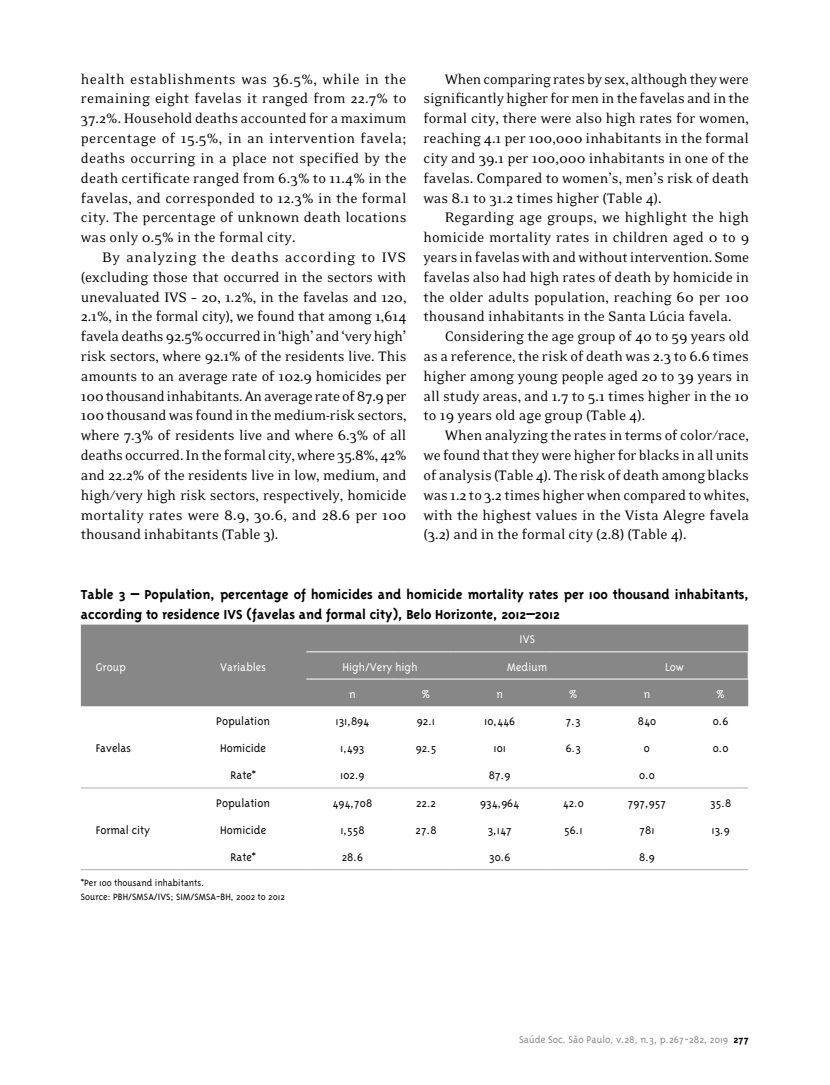
<style>
.page{position:relative;width:830px;height:1085px;background:#fff}
.page>*{position:absolute;margin:0;border:0;box-sizing:border-box;transform-origin:0 0}
.t1{font:15.75px/19.8px "Eidetic Neo";color:#000;text-align:justify}
.t2{font:700 15px/19.8px "Triplex";color:#000}
.t3{font:300 12.75px "Triplex";color:#000}
.t4{font:300 12.75px "Triplex";color:#fff}
.t5{font:300 11.25px "Triplex";color:#878787}
.t6{font:300 10.5px/13.5px "Triplex";color:#000}
.s1{font-weight:700;color:#000}
</style>
<div class="page">
<div style="left:81px;top:624px;width:666px;height:82px;background:#878787"></div>
<hr style="left:81px;top:787px;width:99px;height:1px;background:#abb3ab">
<hr style="left:180px;top:787px;width:126px;height:1px;background:#abb3ab">
<hr style="left:306px;top:787px;width:92px;height:1px;background:#abb3ab">
<hr style="left:398px;top:787px;width:55px;height:1px;background:#abb3ab">
<hr style="left:453px;top:787px;width:92px;height:1px;background:#abb3ab">
<hr style="left:545px;top:787px;width:55px;height:1px;background:#abb3ab">
<hr style="left:600px;top:787px;width:92px;height:1px;background:#abb3ab">
<hr style="left:692px;top:787px;width:55px;height:1px;background:#abb3ab">
<hr style="left:81px;top:869px;width:99px;height:1px;background:#abb3ab">
<hr style="left:180px;top:869px;width:126px;height:1px;background:#abb3ab">
<hr style="left:306px;top:869px;width:92px;height:1px;background:#abb3ab">
<hr style="left:398px;top:869px;width:55px;height:1px;background:#abb3ab">
<hr style="left:453px;top:869px;width:92px;height:1px;background:#abb3ab">
<hr style="left:545px;top:869px;width:55px;height:1px;background:#abb3ab">
<hr style="left:600px;top:869px;width:92px;height:1px;background:#abb3ab">
<hr style="left:692px;top:869px;width:55px;height:1px;background:#abb3ab">
<hr style="left:306px;top:651px;width:92px;height:1px;background:#fff">
<hr style="left:398px;top:651px;width:55px;height:1px;background:#fff">
<hr style="left:453px;top:651px;width:92px;height:1px;background:#fff">
<hr style="left:545px;top:651px;width:55px;height:1px;background:#fff">
<hr style="left:600px;top:651px;width:92px;height:1px;background:#fff">
<hr style="left:692px;top:651px;width:56px;height:1px;background:#fff">
<svg style="left:747px;top:652px;width:1px;height:26px"></svg>
<hr style="left:306px;top:678px;width:92px;height:1px;background:#fff">
<hr style="left:398px;top:678px;width:55px;height:1px;background:#fff">
<hr style="left:453px;top:678px;width:92px;height:1px;background:#fff">
<hr style="left:545px;top:678px;width:55px;height:1px;background:#fff">
<hr style="left:600px;top:678px;width:92px;height:1px;background:#fff">
<hr style="left:692px;top:678px;width:56px;height:1px;background:#fff">
<p class="t1" style="left:81px;top:69px;width:327px">health establishments was 36.5%, while in the remaining eight favelas it ranged from 22.7% to 37.2%. Household deaths accounted for a maximum percentage of 15.5%, in an intervention favela; deaths occurring in a place not specified by the death certificate ranged from 6.3% to 11.4% in the favelas, and corresponded to 12.3% in the formal city. The percentage of unknown death locations was only 0.5% in the formal city.</p>
<p class="t1" style="left:81px;top:248px;width:327px;text-indent:21px">By analyzing the deaths according to IVS (excluding those that occurred in the sectors with unevaluated IVS – 20, 1.2%, in the favelas and 120, 2.1%, in the formal city), we found that among 1,614 favela deaths 92.5% occurred in ‘high’ and ‘very high’ risk sectors, where 92.1% of the residents live. This amounts to an average rate of 102.9 homicides per 100 thousand inhabitants. An average rate of 87.9 per 100 thousand was found in the medium-risk sectors, where 7.3% of residents live and where 6.3% of all deaths occurred. In the formal city, where 35.8%, 42% and 22.2% of the residents live in low, medium, and high/very high risk sectors, respectively, homicide mortality rates were 8.9, 30.6, and 28.6 per 100 thousand inhabitants (Table 3).</p>
<p class="t1" style="left:423px;top:69px;width:327px;text-indent:21px">When comparing rates by sex, although they were significantly higherformen in the favelas and in the formal city, there were also high rates for women, reaching 4.1 per 100,000 inhabitants in the formal city and 39.1 per 100,000 inhabitants in one of the favelas. Compared to women’s, men’s risk of death was 8.1 to 31.2 times higher (Table 4).</p>
<p class="t1" style="left:423px;top:208px;width:327px;text-indent:21px">Regarding age groups, we highlight the high homicide mortality rates in children aged 0 to 9 years in favelas with and without intervention. Some favelas also had high rates of death by homicide in the older adults population, reaching 60 per 100 thousand inhabitants in the Santa Lúcia favela.</p>
<p class="t1" style="left:423px;top:327px;width:327px;text-indent:21px">Considering the age group of 40 to 59 years old as a reference, the risk of death was 2.3 to 6.6 times higher among young people aged 20 to 39 years in all study areas, and 1.7 to 5.1 times higher in the 10 to 19 years old age group (Table 4).</p>
<p class="t1" style="left:423px;top:426px;width:327px;text-indent:21px">When analyzing the rates in terms of color/race, we found that they were higher for blacks in all units of analysis (Table 4). The risk of death among blacks was 1.2 to 3.2 times higher when compared to whites, with the highest values in the Vista Alegre favela (3.2) and in the formal city (2.8) (Table 4).</p>
<p class="t2" style="left:81px;top:584px;width:669px">Table 3 – Population, percentage of homicides and homicide mortality rates per 100 thousand inhabitants, according to residence IVS (favelas and formal city), Belo Horizonte, 2012–2012</p>
<p class="t4" style="left:96px;top:659px;width:32px">Group</p>
<p class="t4" style="left:220px;top:659px;width:47px">Variables</p>
<p class="t4" style="left:519px;top:632px;width:17px">IVS</p>
<p class="t4" style="left:342px;top:659px;width:77px">High/Very high</p>
<p class="t4" style="left:507px;top:659px;width:42px">Medium</p>
<p class="t4" style="left:664px;top:659px;width:20px">Low</p>
<p class="t4" style="left:349px;top:686px;width:8px">n</p>
<p class="t4" style="left:422px;top:686px;width:10px">%</p>
<p class="t4" style="left:496px;top:686px;width:8px">n</p>
<p class="t4" style="left:569px;top:686px;width:10px">%</p>
<p class="t4" style="left:643px;top:686px;width:8px">n</p>
<p class="t4" style="left:716px;top:686px;width:10px">%</p>
<p class="t3" style="left:96px;top:741px;width:37px">Favelas</p>
<p class="t3" style="left:216px;top:713px;width:55px">Population</p>
<p class="t3" style="left:335px;top:713px;width:35px">131,894</p>
<p class="t3" style="left:416px;top:713px;width:20px">92.1</p>
<p class="t3" style="left:484px;top:713px;width:32px">10,446</p>
<p class="t3" style="left:565px;top:713px;width:16px">7.3</p>
<p class="t3" style="left:637px;top:713px;width:20px">840</p>
<p class="t3" style="left:712px;top:713px;width:17px">0.6</p>
<p class="t3" style="left:220px;top:741px;width:48px">Homicide</p>
<p class="t3" style="left:340px;top:741px;width:26px">1,493</p>
<p class="t3" style="left:415px;top:741px;width:22px">92.5</p>
<p class="t3" style="left:493px;top:741px;width:14px">101</p>
<p class="t3" style="left:565px;top:741px;width:17px">6.3</p>
<p class="t3" style="left:643px;top:741px;width:8px">0</p>
<p class="t3" style="left:712px;top:741px;width:17px">0.0</p>
<p class="t3" style="left:230px;top:768px;width:27px">Rate*</p>
<p class="t3" style="left:340px;top:768px;width:26px">102.9</p>
<p class="t3" style="left:488px;top:768px;width:23px">87.9</p>
<p class="t3" style="left:639px;top:768px;width:17px">0.0</p>
<p class="t3" style="left:216px;top:795px;width:55px">Population</p>
<p class="t3" style="left:332px;top:795px;width:41px">494,708</p>
<p class="t3" style="left:416px;top:795px;width:22px">22.2</p>
<p class="t3" style="left:480px;top:795px;width:41px">934,964</p>
<p class="t3" style="left:562px;top:795px;width:23px">42.0</p>
<p class="t3" style="left:627px;top:795px;width:40px">797,957</p>
<p class="t3" style="left:709px;top:795px;width:22px">35.8</p>
<p class="t3" style="left:220px;top:822px;width:48px">Homicide</p>
<p class="t3" style="left:340px;top:822px;width:26px">1,558</p>
<p class="t3" style="left:415px;top:822px;width:22px">27.8</p>
<p class="t3" style="left:487px;top:822px;width:26px">3,147</p>
<p class="t3" style="left:564px;top:822px;width:20px">56.1</p>
<p class="t3" style="left:639px;top:822px;width:17px">781</p>
<p class="t3" style="left:711px;top:822px;width:20px">13.9</p>
<p class="t3" style="left:230px;top:850px;width:27px">Rate*</p>
<p class="t3" style="left:341px;top:850px;width:23px">28.6</p>
<p class="t3" style="left:489px;top:850px;width:23px">30.6</p>
<p class="t3" style="left:639px;top:850px;width:17px">8.9</p>
<p class="t6" style="left:81px;top:875px;width:205px">*Per 100 thousand inhabitants.<br>Source: PBH/SMSA/IVS; SIM/SMSA-BH, 2002 to 2012</p>
<p class="t3" style="left:96px;top:822px;width:56px">Formal city</p>
<p class="t5" style="left:519px;top:1033px;width:231px">Saúde Soc. São Paulo, v.28, n.3, p.267-282, 2019 <span class="s1">277</span></p>
</div>
